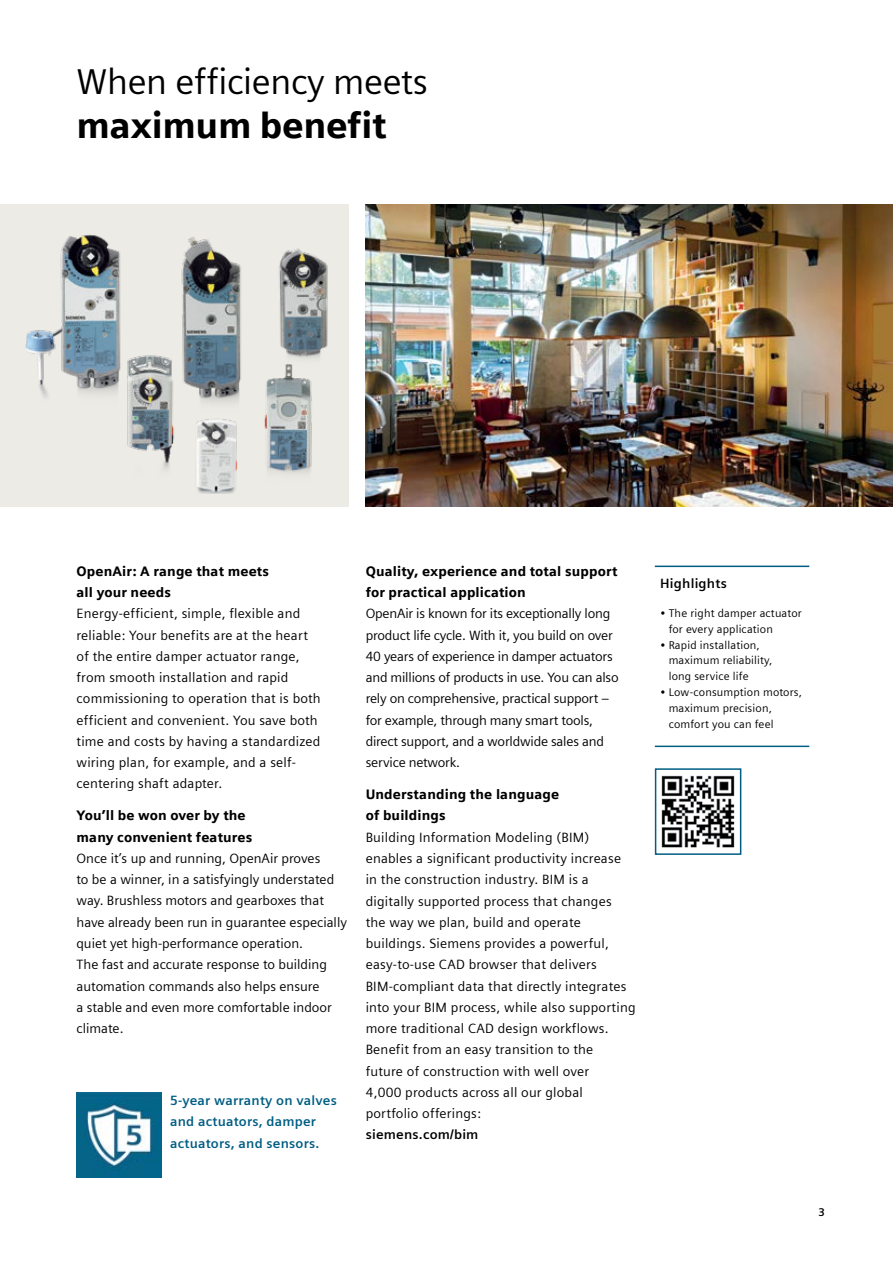
<style>
.page{position:relative;width:893px;height:1263px;background:#fff}
.page>*{position:absolute;margin:0;border:0;box-sizing:border-box;transform-origin:0 0}
.t1{font:36px "Siemens Sans Global";letter-spacing:-.01em;color:#000}
.t2{font:900 36px "Siemens Sans";letter-spacing:-.01em;color:#000}
.t3{font:13.5px/21.3px "Siemens Sans Global";letter-spacing:.01em;color:#000}
.t4{font:13.5px/21.3px "Siemens Sans Global";letter-spacing:-.015em;color:#000}
.t5{font:900 13.5px/21.3px "Siemens Sans";letter-spacing:.01em;color:#000}
.t6{font:700 13.5px/21.3px "Siemens Sans Global";letter-spacing:.015em;color:#005d83}
.t7{font:700 13.5px "Siemens Sans Global";letter-spacing:.015em;color:#000}
.t8{font:11.25px/15.9px "Siemens Sans Global";letter-spacing:.015em;color:#000}
.t9{font:700 11.25px "Siemens Sans Global";color:#000}
</style>
<div class="page">
<img style="left:366px;top:204px;width:527px;height:303px">
<div style="left:0;top:204px;width:349px;height:303px;background:#ecebe5"></div>
<img style="left:25px;top:234px;width:303px;height:259px">
<hr style="left:655px;top:746px;width:154px;height:1px;background:#005d83">
<hr style="left:655px;top:566px;width:154px;height:1px;background:#005d83">
<img style="left:661px;top:775px;width:74px;height:73px">
<div style="left:655px;top:768px;width:86px;height:87px;border:2px solid #005d83"></div>
<img style="left:77px;top:1093px;width:85px;height:85px">
<h1 class="t1" style="left:77px;top:67px;width:353px">When efficiency meets</h1>
<h1 class="t2" style="left:77px;top:110px;width:311px">maximum benefit</h1>
<p class="t5" style="left:77px;top:561px;width:194px">OpenAir: A range that meets all your needs</p>
<p class="t3" style="left:77px;top:604px;width:246px">Energy-efficient, simple, flexible and reliable: Your benefits are at the heart of the entire damper actuator range, from smooth installation and rapid commissioning to operation that is both efficient and convenient. You save both time and costs by having a standardized wiring plan, for example, and a self&shy;centering shaft adapter.</p>
<p class="t5" style="left:77px;top:806px;width:177px">You’ll be won over by the many convenient features</p>
<p class="t3" style="left:77px;top:849px;width:272px">Once it’s up and running, OpenAir proves<br>to be a winner, in a satisfyingly understated way. Brushless motors and gearboxes that have already been run in guarantee especially quiet yet high-performance operation.<br>The fast and accurate response to building automation commands also helps ensure<br>a stable and even more comfortable indoor climate.</p>
<p class="t6" style="left:170px;top:1091px;width:168px">5-year warranty on valves and actuators, damper actuators, and sensors.</p>
<p class="t5" style="left:366px;top:562px;width:253px">Quality, experience and total support for practical application</p>
<p class="t4" style="left:366px;top:604px;width:254px">OpenAir is known for its exceptionally long product life cycle. With it, you build on over 40 years of experience in damper actuators and millions of products in use. You can also rely on comprehensive, practical support – for example, through many smart tools, direct support, and a worldwide sales and service network.</p>
<p class="t5" style="left:366px;top:785px;width:195px">Understanding the language of buildings</p>
<p class="t3" style="left:366px;top:827px;width:271px">Building Information Modeling (BIM) enables a significant productivity increase in the construction industry. BIM is a digitally supported process that changes<br>the way we plan, build and operate buildings. Siemens provides a powerful, easy-to-use CAD browser that delivers BIM-compliant data that directly integrates into your BIM process, while also supporting more traditional CAD design workflows.<br>Benefit from an easy transition to the<br>future of construction with well over<br>4,000 products across all our global portfolio offerings:</p>
<p class="t7" style="left:366px;top:1129px;width:114px">siemens.com/bim</p>
<p class="t7" style="left:660px;top:578px;width:68px">Highlights</p>
<p class="t8" style="left:669px;top:606px;width:135px;text-indent:-9px">• The right damper actuator for every application</p>
<p class="t8" style="left:669px;top:637px;width:105px;text-indent:-9px">• Rapid installation, maximum reliability, long service life</p>
<p class="t8" style="left:669px;top:685px;width:135px;text-indent:-9px">• Low-consumption motors, maximum precision, comfort you can feel</p>
<p class="t9" style="left:818px;top:1207px;width:8px">3</p>
</div>
